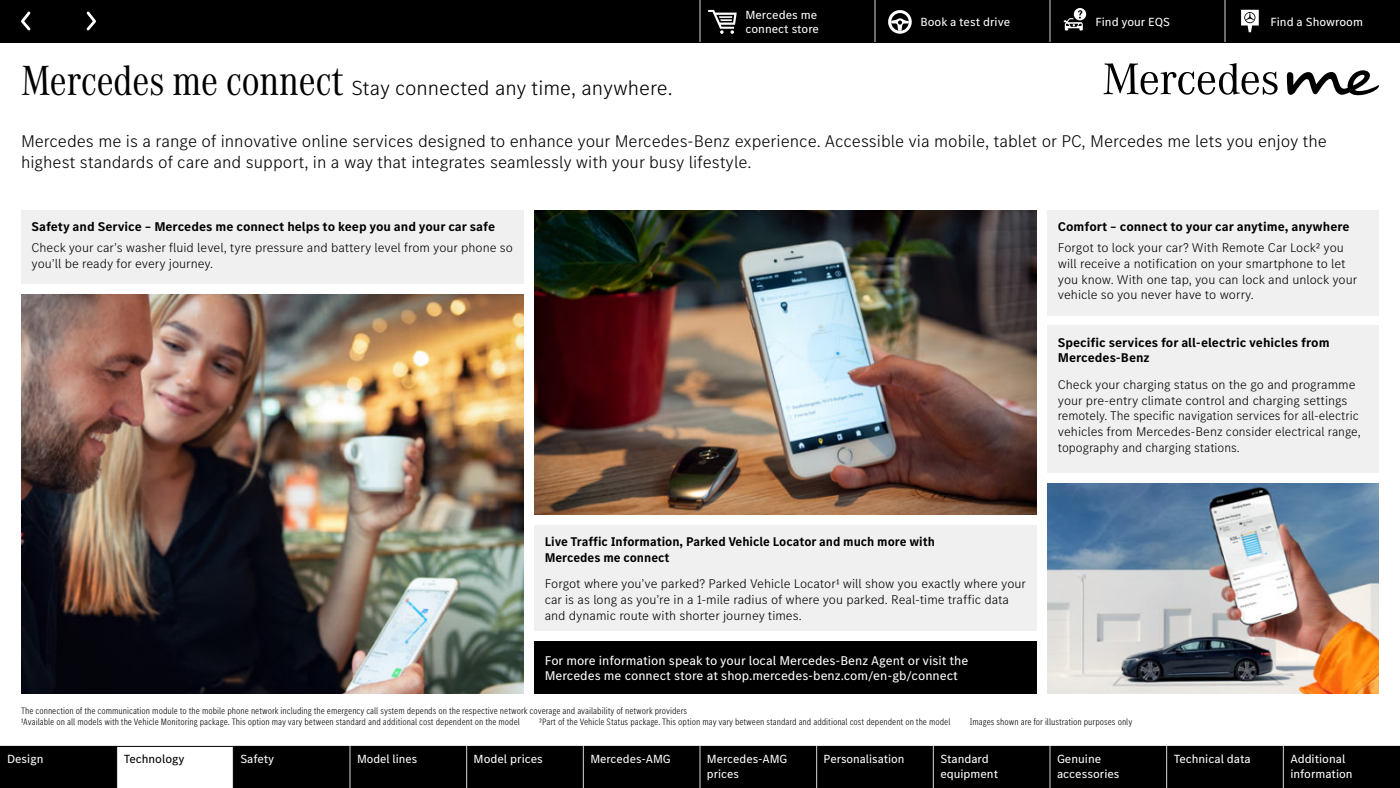
<style>
.page{position:relative;width:1400px;height:788px;background:#fff}
.page>*{position:absolute;margin:0;border:0;box-sizing:border-box;transform-origin:0 0}
.t1{font:300 21px "MB Corpo S Text";color:#000}
.t2{font:300 17.5px/21px "MB Corpo S Text";color:#000}
.t3{font:300 13.12px/15.8px "MB Corpo S Text";color:#000}
.t4{font:700 13.12px/15.8px "MB Corpo S Text";color:#000}
.t5{font:13.12px/15.8px "MB Corpo S Text";color:#fff}
.t6{font:700 13.12px/15.8px "MB Corpo S Text";color:#000;scale:.96 1}
.t7{font:12.25px/14.7px "MB Corpo S Text";color:#fff}
.t8{font:12.25px "MB Corpo S Text";color:#000}
.t9{font:300 condensed 9.62px/10.5px "MB Corpo S Text";color:#000}
.s1{font-family:"MB Corpo A Title Cond";font-weight:400;font-size:43.75px}
</style>
<div class="page">
<svg style="left:1287px;top:70px;width:92px;height:25px"></svg>
<svg style="left:1104px;top:63px;width:174px;height:32px"></svg>
<img style="left:534px;top:210px;width:503px;height:304px">
<img style="left:21px;top:294px;width:503px;height:399px">
<img style="left:1047px;top:483px;width:332px;height:210px">
<div style="left:21px;top:210px;width:503px;height:74px;background:#f0f0f0"></div>
<div style="left:534px;top:525px;width:503px;height:105px;background:#f0f0f0"></div>
<div style="left:534px;top:640px;width:503px;height:53px;background:#000"></div>
<div style="left:1047px;top:210px;width:332px;height:105px;background:#f0f0f0"></div>
<div style="left:1047px;top:326px;width:332px;height:146px;background:#f0f0f0"></div>
<div style="left:0;top:0;width:1400px;height:42px;background:#000"></div>
<svg style="left:700px;top:0;width:559px;height:42px"></svg>
<svg style="left:0;top:746px;width:1400px;height:42px;fill:#000"></svg>
<hr style="left:1050px;top:746px;width:1px;height:42px;background:#d8d8d8">
<hr style="left:1166px;top:746px;width:1px;height:42px;background:#d8d8d8">
<hr style="left:466px;top:746px;width:1px;height:42px;background:#d8d8d8">
<hr style="left:816px;top:746px;width:1px;height:42px;background:#d8d8d8">
<hr style="left:933px;top:746px;width:1px;height:42px;background:#d8d8d8">
<hr style="left:1283px;top:746px;width:1px;height:42px;background:#d8d8d8">
<hr style="left:350px;top:746px;width:1px;height:42px;background:#d8d8d8">
<hr style="left:583px;top:746px;width:1px;height:42px;background:#d8d8d8">
<hr style="left:700px;top:746px;width:1px;height:42px;background:#d8d8d8">
<hr style="left:116px;top:746px;width:1px;height:42px;background:#000">
<hr style="left:233px;top:746px;width:1px;height:42px;background:#000">
<svg style="left:87px;top:12px;width:9px;height:18px"></svg>
<svg style="left:21px;top:12px;width:9px;height:18px"></svg>
<p class="t7" style="left:746px;top:8px;width:75px">Mercedes me connect store</p>
<p class="t7" style="left:921px;top:15px;width:91px">Book a test drive</p>
<p class="t7" style="left:1096px;top:15px;width:76px">Find your EQS</p>
<p class="t7" style="left:1271px;top:15px;width:94px">Find a Showroom</p>
<h1 class="t1" style="left:21px;top:78px;width:653px"><span class="s1">Mercedes me connect</span> Stay connected any time, anywhere.</h1>
<p class="t2" style="left:21px;top:131px;width:1307px">Mercedes me is a range of innovative online services designed to enhance your Mercedes-Benz experience. Accessible via mobile, tablet or PC, Mercedes me lets you enjoy the highest standards of care and support, in a way that integrates seamlessly with your busy lifestyle.</p>
<p class="t4" style="left:32px;top:219px;width:465px">Safety and Service – Mercedes me connect helps to keep you and your car safe</p>
<p class="t3" style="left:32px;top:240px;width:483px">Check your car’s washer fluid level, tyre pressure and battery level from your phone so you’ll be ready for every journey.</p>
<p class="t4" style="left:1058px;top:219px;width:293px">Comfort – connect to your car anytime, anywhere</p>
<p class="t3" style="left:1058px;top:240px;width:301px">Forgot to lock your car? With Remote Car Lock² you will receive a notification on your smartphone to let you know. With one tap, you can lock and unlock your vehicle so you never have to worry.</p>
<p class="t4" style="left:1058px;top:335px;width:273px">Specific services for all-electric vehicles from<br>Mercedes-Benz</p>
<p class="t3" style="left:1058px;top:377px;width:304px">Check your charging status on the go and programme your pre-entry climate control and charging settings remotely. The specific navigation services for all-electric vehicles from Mercedes-Benz consider electrical range, topography and charging stations.</p>
<p class="t6" style="left:545px;top:534px;width:408px">Live Traffic Information, Parked Vehicle Locator and much more with<br>Mercedes me connect</p>
<p class="t3" style="left:545px;top:576px;width:483px">Forgot where you’ve parked? Parked Vehicle Locator¹ will show you exactly where your car is as long as you’re in a 1-mile radius of where you parked. Real-time traffic data and dynamic route with shorter journey times.</p>
<p class="t5" style="left:545px;top:652px;width:425px">For more information speak to your local Mercedes-Benz Agent or visit the<br>Mercedes me connect store at shop.mercedes-benz.com/en-gb/connect</p>
<p class="t9" style="left:21px;top:706px;width:668px">The connection of the communication module to the mobile phone network including the emergency call system depends on the respective network coverage and availability of network providers<br>¹Available on all models with the Vehicle Monitoring package. This option may vary between standard and additional cost dependent on the model</p>
<p class="t9" style="left:539px;top:716px;width:413px">²Part of the Vehicle Status package. This option may vary between standard and additional cost dependent on the model</p>
<p class="t9" style="left:970px;top:716px;width:164px">Images shown are for illustration purposes only</p>
<p class="t7" style="left:7px;top:751px;width:38px">Design</p>
<p class="t8" style="left:124px;top:753px;width:62px">Technology</p>
<p class="t7" style="left:240px;top:751px;width:36px">Safety</p>
<p class="t7" style="left:357px;top:751px;width:62px">Model lines</p>
<p class="t7" style="left:474px;top:751px;width:71px">Model prices</p>
<p class="t7" style="left:590px;top:751px;width:82px">Mercedes-AMG</p>
<p class="t7" style="left:707px;top:751px;width:82px">Mercedes-AMG prices</p>
<p class="t7" style="left:824px;top:751px;width:82px">Personalisation</p>
<p class="t7" style="left:940px;top:751px;width:59px">Standard equipment</p>
<p class="t7" style="left:1057px;top:751px;width:64px">Genuine accessories</p>
<p class="t7" style="left:1174px;top:751px;width:79px">Technical data</p>
<p class="t7" style="left:1290px;top:751px;width:64px">Additional information</p>
</div>
